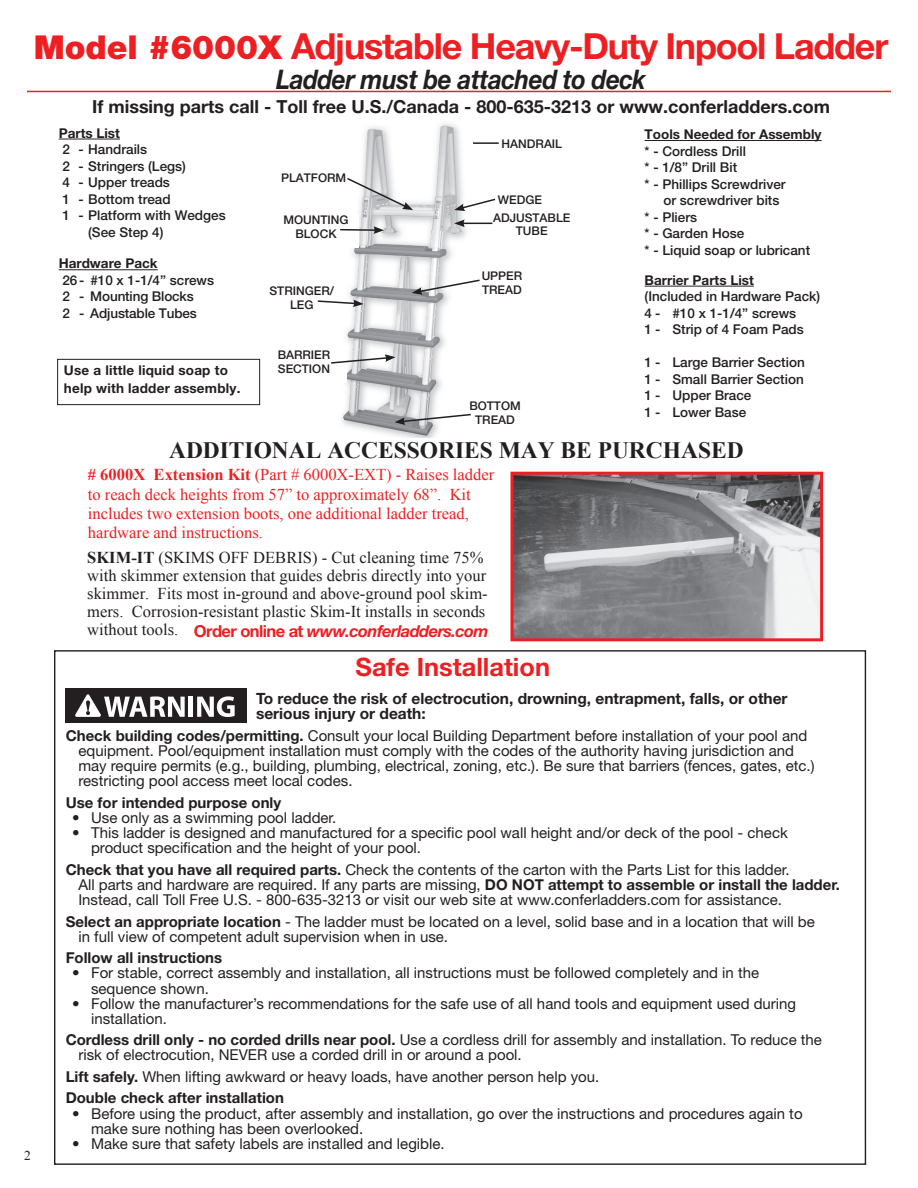
<style>
.page{position:relative;width:918px;height:1188px;background:#fff}
.page>*{position:absolute;margin:0;border:0;box-sizing:border-box;transform-origin:0 0}
.t1{font:700 36px "Helvetica Neue LT Std";letter-spacing:-.035em;color:#ee1f23}
.t2{font:italic 700 27px "Helvetica Neue LT Std";letter-spacing:-.02em;color:#231f20;scale:.9 1}
.t3{font:700 25.35px "Helvetica Neue LT Std";color:#ee1f23}
.t4{font:700 23.4px "Times New Roman";color:#231f20}
.t5{font:700 18px "Helvetica Neue LT Std";color:#231f20}
.t6{font:16.5px/18px "Times New Roman";color:#231f20}
.t7{font:16.5px/19.4px "Times New Roman";color:#ee1f23}
.t8{font:italic 700 16.5px "Helvetica Neue LT Std";letter-spacing:-.035em;color:#ee1f23}
.t9{font:700 15.45px/15.5px "Helvetica Neue LT Std";color:#231f20}
.t10{font:15px/15.1px "Helvetica Neue LT Std";color:#231f20}
.t11{font:700 15px "Helvetica Neue LT Std";color:#231f20}
.t12{font:500 13.5px/16.5px "Helvetica Neue LT Std";color:#231f20}
.t13{font:700 13.5px/18px "Helvetica Neue LT Std";color:#231f20}
.t14{font:13.5px "Times New Roman";color:#231f20}
.t15{font:500 12px/13.6px "Helvetica Neue LT Std";color:#231f20;text-align:center}
.s1{font-weight:900;font-size:33px}
.s2{font-weight:700}
.s3{font-family:"Times New Roman";font-weight:400;font-style:normal;color:#231f20}
.s4{font-style:normal}
</style>
<div class="page">
<hr style="left:59px;top:269px;width:99px;height:1px;background:#231f20">
<hr style="left:645px;top:140px;width:177px;height:1px;background:#231f20">
<hr style="left:645px;top:286px;width:109px;height:1px;background:#231f20">
<hr style="left:59px;top:139px;width:61px;height:1px;background:#231f20">
<hr style="left:463px;top:142px;width:36px;height:2px;background:#231f20">
<img style="left:341px;top:123px;width:131px;height:315px">
<svg style="left:454px;top:198px;width:42px;height:13px"></svg>
<div style="left:274px;top:172px;width:79px;height:16px;background:#fff"></div>
<svg style="left:345px;top:177px;width:68px;height:33px"></svg>
<hr style="left:462px;top:223px;width:30px;height:1px;background:#231f20">
<svg style="left:454px;top:220px;width:11px;height:7px"></svg>
<div style="left:468px;top:270px;width:68px;height:32px;background:#fff"></div>
<svg style="left:412px;top:279px;width:68px;height:16px"></svg>
<div style="left:273px;top:214px;width:86px;height:34px;background:#fff"></div>
<svg style="left:340px;top:226px;width:44px;height:8px"></svg>
<div style="left:258px;top:285px;width:87px;height:33px;background:#fff"></div>
<svg style="left:317px;top:300px;width:47px;height:7px"></svg>
<div style="left:261px;top:349px;width:86px;height:34px;background:#fff"></div>
<svg style="left:331px;top:354px;width:64px;height:11px"></svg>
<svg style="left:395px;top:413px;width:77px;height:12px"></svg>
<div style="left:57px;top:359px;width:203px;height:46px;border:1px solid #231f20"></div>
<hr style="left:27px;top:91px;width:864px;height:1px;background:#ee1f23">
<svg style="left:54px;top:650px;width:813px;height:515px"></svg>
<div style="left:65px;top:689px;width:182px;height:34px;background:#231f20"></div>
<hr style="left:189px;top:697px;width:4px;height:20px;background:#fff">
<svg style="left:197px;top:696px;width:38px;height:21px"></svg>
<svg style="left:75px;top:694px;width:110px;height:23px"></svg>
<img style="left:515px;top:476px;width:304px;height:161px">
<div style="left:511px;top:472px;width:312px;height:169px;border:3px solid #ee1f23"></div>
<h1 class="t1" style="left:34px;top:23px;width:856px"><span class="s1">Model #6000X</span> Adjustable Heavy-Duty Inpool Ladder</h1>
<h2 class="t2" style="left:276px;top:62px;width:412px">Ladder must be attached to deck</h2>
<p class="t5" style="left:92px;top:96px;width:740px">If missing parts call - Toll free U.S./Canada - 800-635-3213 or www.conferladders.com</p>
<p class="t13" style="left:59px;top:124px;width:63px">Parts List</p>
<p class="t12" style="left:63px;top:141px;width:86px">2 - Handrails</p>
<p class="t12" style="left:63px;top:157px;width:125px">2 - Stringers (Legs)</p>
<p class="t12" style="left:63px;top:174px;width:109px">4 - Upper treads</p>
<p class="t12" style="left:63px;top:190px;width:110px">1 - Bottom tread</p>
<p class="t12" style="left:63px;top:207px;width:165px">1 - Platform with Wedges</p>
<p class="t12" style="left:88px;top:223px;width:77px">(See Step 4)</p>
<p class="t13" style="left:59px;top:254px;width:100px">Hardware Pack</p>
<p class="t12" style="left:62px;top:272px;width:153px">26- #10 x 1-1/4” screws<br>2 - Mounting Blocks<br>2 - Adjustable Tubes</p>
<p class="t13" style="left:64px;top:361px;width:178px">Use a little liquid soap to help with ladder assembly.</p>
<p class="t15" style="left:281px;top:171px;width:67px">PLATFORM</p>
<p class="t15" style="left:283px;top:213px;width:67px">MOUNTING<br>BLOCK</p>
<p class="t15" style="left:270px;top:284px;width:66px">STRINGER/<br>LEG</p>
<p class="t15" style="left:278px;top:348px;width:54px;text-align:left">BARRIER<br>SECTION</p>
<p class="t15" style="left:502px;top:137px;width:62px">HANDRAIL</p>
<p class="t15" style="left:498px;top:193px;width:46px">WEDGE</p>
<p class="t15" style="left:493px;top:210px;width:79px">ADJUSTABLE<br>TUBE</p>
<p class="t15" style="left:482px;top:269px;width:42px;text-align:left">UPPER<br>TREAD</p>
<p class="t15" style="left:469px;top:399px;width:53px">BOTTOM<br>TREAD</p>
<p class="t13" style="left:645px;top:125px;width:178px">Tools Needed for Assembly</p>
<p class="t12" style="left:645px;top:142px;width:103px">* - Cordless Drill</p>
<p class="t12" style="left:645px;top:159px;width:94px">* - 1/8” Drill Bit</p>
<p class="t12" style="left:645px;top:175px;width:143px">* - Phillips Screwdriver</p>
<p class="t12" style="left:663px;top:192px;width:118px">or screwdriver bits</p>
<p class="t12" style="left:645px;top:208px;width:54px">* - Pliers</p>
<p class="t12" style="left:645px;top:225px;width:101px">* - Garden Hose</p>
<p class="t12" style="left:645px;top:241px;width:167px">* - Liquid soap or lubricant</p>
<p class="t13" style="left:645px;top:271px;width:111px">Barrier Parts List</p>
<p class="t12" style="left:645px;top:288px;width:177px">(Included in Hardware Pack)<br>4 - #10 x 1-1/4” screws<br>1 - Strip of 4 Foam Pads</p>
<p class="t12" style="left:645px;top:354px;width:162px">1 - Large Barrier Section<br>1 - Small Barrier Section<br>1 - Upper Brace<br>1 - Lower Base</p>
<h3 class="t4" style="left:169px;top:434px;width:576px">ADDITIONAL ACCESSORIES MAY BE PURCHASED</h3>
<p class="t7" style="left:88px;top:465px;width:408px"><span class="s2"># 6000X Extension Kit</span> (Part # 6000X-EXT) - Raises ladder to reach deck heights from 57” to approximately 68”. Kit includes two extension boots, one additional ladder tread, hardware and instructions.</p>
<p class="t14" style="left:24px;top:1146px;width:8px">2</p>
<p class="t6" style="left:87px;top:548px;width:402px"><span class="s2">SKIM-IT</span> (SKIMS OFF DEBRIS) - Cut cleaning time 75% with skimmer extension that guides debris directly into your skimmer. Fits most in-ground and above-ground pool skim&shy;mers. Corrosion-resistant plastic Skim-It installs in seconds</p>
<p class="t8" style="left:87px;top:621px;width:403px"><span class="s3">without tools.</span> <span class="s4">Order online at</span> www.conferladders.com</p>
<h3 class="t3" style="left:356px;top:651px;width:196px">Safe Installation</h3>
<p class="t9" style="left:256px;top:690px;width:533px">To reduce the risk of electrocution, drowning, entrapment, falls, or other serious injury or death:</p>
<p class="t10" style="left:78px;top:728px;width:738px;text-indent:-13px"><span class="s2">Check building codes/permitting.</span> Consult your local Building Department before installation of your pool and equipment. Pool/equipment installation must comply with the codes of the authority having jurisdiction and may require permits (e.g., building, plumbing, electrical, zoning, etc.). Be sure that barriers (fences, gates, etc.) restricting pool access meet local codes.</p>
<p class="t11" style="left:66px;top:793px;width:217px">Use for intended purpose only</p>
<p class="t10" style="left:72px;top:810px;width:266px">• Use only as a swimming pool ladder.</p>
<p class="t10" style="left:91px;top:825px;width:698px;text-indent:-19px">• This ladder is designed and manufactured for a specific pool wall height and/or deck of the pool - check product specification and the height of your pool.</p>
<p class="t10" style="left:78px;top:862px;width:763px;text-indent:-13px"><span class="s2">Check that you have all required parts.</span> Check the contents of the carton with the Parts List for this ladder.<br>All parts and hardware are required. If any parts are missing, <span class="s2">DO NOT attempt to assemble or install the ladder.<br></span>Instead, call Toll Free U.S. - 800-635-3213 or visit our web site at www.conferladders.com for assistance.</p>
<p class="t10" style="left:78px;top:913px;width:738px;text-indent:-13px"><span class="s2">Select an appropriate location</span> - The ladder must be located on a level, solid base and in a location that will be in full view of competent adult supervision when in use.</p>
<p class="t11" style="left:66px;top:949px;width:158px">Follow all instructions</p>
<p class="t10" style="left:91px;top:965px;width:670px;text-indent:-19px">• For stable, correct assembly and installation, all instructions must be followed completely and in the sequence shown.</p>
<p class="t10" style="left:91px;top:996px;width:707px;text-indent:-19px">• Follow the manufacturer’s recommendations for the safe use of all hand tools and equipment used during installation.</p>
<p class="t10" style="left:78px;top:1032px;width:745px;text-indent:-13px"><span class="s2">Cordless drill only - no corded drills near pool.</span> Use a cordless drill for assembly and installation. To reduce the risk of electrocution, NEVER use a corded drill in or around a pool.</p>
<p class="t10" style="left:66px;top:1066px;width:535px;line-height:21.5px"><span class="s2">Lift safely.</span> When lifting awkward or heavy loads, have another person help you.<br><span class="s2">Double check after installation</span></p>
<p class="t10" style="left:91px;top:1105px;width:713px;text-indent:-19px">• Before using the product, after assembly and installation, go over the instructions and procedures again to make sure nothing has been overlooked.</p>
<p class="t10" style="left:72px;top:1136px;width:374px">• Make sure that safety labels are installed and legible.</p>
</div>
